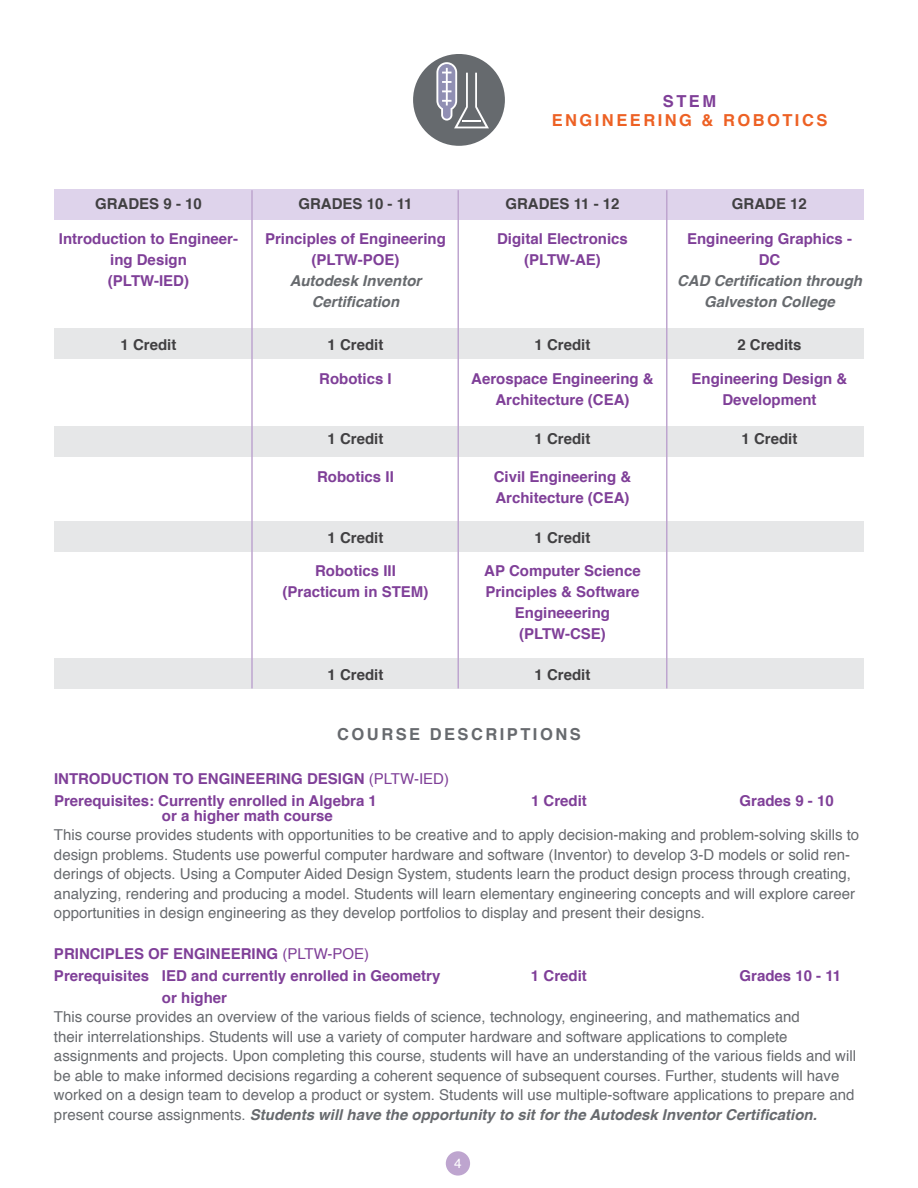
<style>
.page{position:relative;width:918px;height:1188px;background:#fff}
.page>*{position:absolute;margin:0;border:0;box-sizing:border-box;transform-origin:0 0}
.t1{font:700 16.5px "Helvetica";letter-spacing:.15em;color:#ed6124}
.t2{font:700 16.5px "Helvetica";letter-spacing:.15em;color:#676a6e}
.t3{font:700 16.5px "Helvetica";color:#7f3f98}
.t4{font:15px/19.5px "Helvetica";color:#676a6e}
.t5{font:700 15px/21px "Helvetica";color:#7f3f98;text-align:center}
.t6{font:700 15px "Helvetica";color:#414042}
.t7{font:italic 700 15px/21px "Helvetica";color:#676a6e;text-align:center}
.t8{font:13.5px "Helvetica";color:#fff}
.s1{font-weight:400}
.s2{font-weight:700;font-style:italic}
</style>
<div class="page">
<div style="left:54px;top:522px;width:810px;height:30px;background:#e6e7e8"></div>
<div style="left:54px;top:426px;width:810px;height:31px;background:#e6e7e8"></div>
<div style="left:54px;top:329px;width:810px;height:30px;background:#e6e7e8"></div>
<div style="left:54px;top:189px;width:810px;height:30px;background:#ded3eb"></div>
<div style="left:413px;top:54px;width:92px;height:92px;background:#666a6e;border-radius:50%"></div>
<svg style="left:436px;top:62px;width:53px;height:66px"></svg>
<div style="left:446px;top:1151px;width:24px;height:25px;background:#bea5cf;border-radius:50%"></div>
<div style="left:54px;top:658px;width:810px;height:30px;background:#e6e7e8"></div>
<hr style="left:251px;top:190px;width:2px;height:498px;background:#bea5cf">
<hr style="left:458px;top:190px;width:1px;height:498px;background:#bea5cf">
<hr style="left:666px;top:190px;width:2px;height:498px;background:#bea5cf">
<p class="t3" style="left:663px;top:88px;width:55px">STEM</p>
<p class="t1" style="left:552px;top:107px;width:277px">ENGINEERING &amp; ROBOTICS</p>
<p class="t6" style="left:95px;top:192px;width:108px">GRADES 9 - 10</p>
<p class="t6" style="left:298px;top:192px;width:116px">GRADES 10 - 11</p>
<p class="t6" style="left:505px;top:192px;width:116px">GRADES 11 - 12</p>
<p class="t6" style="left:732px;top:192px;width:77px">GRADE 12</p>
<p class="t5" style="left:59px;top:229px;width:181px">Introduction to Engineer&shy;ing Design<br>(PLTW-IED)</p>
<p class="t5" style="left:265px;top:229px;width:182px">Principles of Engineering (PLTW-POE)</p>
<p class="t7" style="left:290px;top:270px;width:133px">Autodesk Inventor<br>Certification</p>
<p class="t5" style="left:497px;top:229px;width:132px">Digital Electronics (PLTW-AE)</p>
<p class="t5" style="left:687px;top:229px;width:167px">Engineering Graphics -<br>DC</p>
<p class="t7" style="left:677px;top:270px;width:186px">CAD Certification through<br>Galveston College</p>
<p class="t6" style="left:121px;top:332px;width:57px">1 Credit</p>
<p class="t6" style="left:328px;top:332px;width:57px">1 Credit</p>
<p class="t6" style="left:535px;top:332px;width:57px">1 Credit</p>
<p class="t6" style="left:737px;top:332px;width:66px">2 Credits</p>
<p class="t5" style="left:319px;top:368px;width:74px">Robotics I</p>
<p class="t5" style="left:471px;top:368px;width:184px">Aerospace Engineering &amp;<br>Architecture (CEA)</p>
<p class="t5" style="left:692px;top:368px;width:157px">Engineering Design &amp;<br>Development</p>
<p class="t6" style="left:328px;top:427px;width:57px">1 Credit</p>
<p class="t6" style="left:535px;top:427px;width:57px">1 Credit</p>
<p class="t6" style="left:742px;top:427px;width:57px">1 Credit</p>
<p class="t5" style="left:317px;top:467px;width:78px">Robotics II</p>
<p class="t5" style="left:494px;top:467px;width:139px;text-align:left">Civil Engineering &amp;<br>Architecture (CEA)</p>
<p class="t6" style="left:328px;top:526px;width:57px">1 Credit</p>
<p class="t6" style="left:535px;top:526px;width:57px">1 Credit</p>
<p class="t5" style="left:283px;top:560px;width:147px">Robotics III (Practicum in STEM)</p>
<p class="t5" style="left:484px;top:560px;width:158px">AP Computer Science<br>Principles &amp; Software<br>Engineeering (PLTW-CSE)</p>
<p class="t6" style="left:328px;top:662px;width:57px">1 Credit</p>
<p class="t6" style="left:535px;top:662px;width:57px">1 Credit</p>
<p class="t2" style="left:337px;top:721px;width:245px">COURSE DESCRIPTIONS</p>
<p class="t5" style="left:54px;top:768px;width:397px;line-height:21.8px;text-align:left">INTRODUCTION TO ENGINEERING DESIGN <span class="s1">(PLTW-IED)<br></span>Prerequisites: Currently enrolled in Algebra 1</p>
<p class="t5" style="left:531px;top:790px;width:57px">1 Credit</p>
<p class="t5" style="left:739px;top:790px;width:96px">Grades 9 - 10</p>
<p class="t5" style="left:162px;top:805px;width:172px">or a higher math course</p>
<p class="t4" style="left:54px;top:825px;width:807px">This course provides students with opportunities to be creative and to apply decision-making and problem-solving skills to design problems. Students use powerful computer hardware and software (Inventor) to develop 3-D models or solid ren&shy;derings of objects. Using a Computer Aided Design System, students learn the product design process through creating, analyzing, rendering and producing a model. Students will learn elementary engineering concepts and will explore career opportunities in design engineering as they develop portfolios to display and present their designs.</p>
<p class="t5" style="left:54px;top:943px;width:388px;line-height:21.8px;text-align:left">PRINCIPLES OF ENGINEERING <span class="s1">(PLTW-POE)<br></span>Prerequisites IED and currently enrolled in Geometry</p>
<p class="t5" style="left:531px;top:965px;width:57px">1 Credit</p>
<p class="t5" style="left:739px;top:965px;width:103px">Grades 10 - 11</p>
<p class="t5" style="left:162px;top:987px;width:67px">or higher</p>
<p class="t4" style="left:54px;top:1008px;width:804px">This course provides an overview of the various fields of science, technology, engineering, and mathematics and<br>their interrelationships. Students will use a variety of computer hardware and software applications to complete assignments and projects. Upon completing this course, students will have an understanding of the various fields and will be able to make informed decisions regarding a coherent sequence of subsequent courses. Further, students will have worked on a design team to develop a product or system. Students will use multiple-software applications to prepare and present course assignments. <span class="s2">Students will have the opportunity to sit for the Autodesk Inventor Certification.</span></p>
<p class="t8" style="left:454px;top:1153px;width:9px">4</p>
</div>
